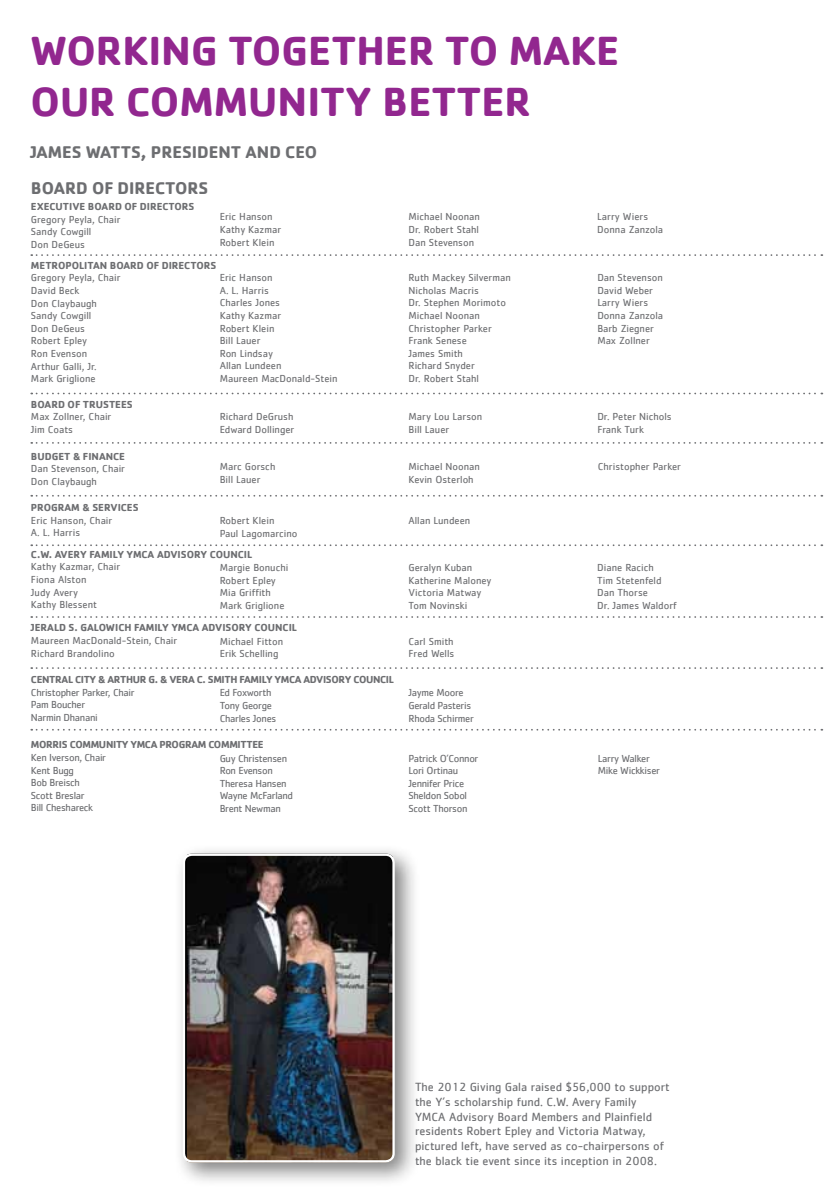
<style>
.page{position:relative;width:838px;height:1197px;background:#fff}
.page>*{position:absolute;margin:0;border:0;box-sizing:border-box;transform-origin:0 0}
.t1{font:700 42px "Cachet";color:#92278f}
.t2{font:700 17.5px "Cachet";color:#6d6e71}
.t3{font:12.25px/14.7px "Cachet";color:#6d6e71}
.t4{font:10.5px/12.6px "Cachet";color:#6d6e71}
.t5{font:10.5px/12.6px "Cachet";letter-spacing:-.03em;color:#6d6e71}
.t6{font:700 10.5px "Cachet";color:#6d6e71}
.t7{font:700 10.5px "Cachet";letter-spacing:-.03em;color:#6d6e71}
</style>
<div class="page">
<svg style="left:31px;top:254px;width:791px;height:2px"></svg>
<svg style="left:31px;top:393px;width:791px;height:1px"></svg>
<svg style="left:31px;top:442px;width:791px;height:2px"></svg>
<svg style="left:31px;top:495px;width:791px;height:2px"></svg>
<svg style="left:31px;top:544px;width:791px;height:2px"></svg>
<svg style="left:31px;top:616px;width:791px;height:2px"></svg>
<svg style="left:31px;top:667px;width:791px;height:2px"></svg>
<svg style="left:31px;top:729px;width:791px;height:2px"></svg>
<div style="left:173px;top:844px;width:247px;height:344px;background:#000;opacity:.5"></div>
<img style="left:187px;top:854px;width:206px;height:309px">
<div style="left:183px;top:854px;width:212px;height:309px;border:2px solid #fff;border-radius:8px"></div>
<h1 class="t1" style="left:30px;top:24px;width:141px">WORKING</h1>
<h1 class="t1" style="left:228px;top:24px;width:80px">TOGETHER</h1>
<h1 class="t1" style="left:445px;top:24px;width:170px">TO MAKE</h1>
<h1 class="t1" style="left:30px;top:74px;width:243px">OUR COMMUNIT</h1>
<h1 class="t1" style="left:345px;top:74px;width:62px">Y BETTER</h1>
<h2 class="t2" style="left:30px;top:141px;width:288px">JAMES WATTS, PRESIDENT AND CEO</h2>
<h2 class="t2" style="left:31px;top:176px;width:179px">BOARD OF DIRECTORS</h2>
<p class="t6" style="left:31px;top:200px;width:165px">EXECUTIVE BOARD OF DIRECTORS</p>
<p class="t4" style="left:31px;top:213px;width:91px">Gregory Peyla, Chair<br>Sandy Cowgill<br>Don DeGeus</p>
<p class="t4" style="left:220px;top:210px;width:63px">Eric Hanson<br>Kathy Kazmar<br>Robert Klein</p>
<p class="t4" style="left:408px;top:210px;width:73px;text-align:justify">Michael Noonan Dr. Robert Stahl Dan Stevenson</p>
<p class="t4" style="left:597px;top:210px;width:67px">Larry Wiers<br>Donna Zanzola</p>
<p class="t6" style="left:31px;top:259px;width:187px">METROPOLITAN BOARD OF DIRECTORS</p>
<p class="t4" style="left:31px;top:271px;width:91px">Gregory Peyla, Chair<br>David Beck<br>Don Claybaugh<br>Sandy Cowgill<br>Don DeGeus<br>Robert Epley<br>Ron Evenson<br>Arthur Galli, Jr.<br>Mark Griglione</p>
<p class="t4" style="left:409px;top:271px;width:104px">Ruth Mackey Silverman<br>Nicholas Macris<br>Dr. Stephen Morimoto<br>Michael Noonan<br>Christopher Parker<br>Frank Senese<br>James Smith<br>Richard Snyder<br>Dr. Robert Stahl</p>
<p class="t4" style="left:597px;top:271px;width:67px">Dan Stevenson<br>David Weber<br>Larry Wiers<br>Donna Zanzola<br>Barb Ziegner<br>Max Zollner</p>
<p class="t4" style="left:220px;top:271px;width:119px">Eric Hanson<br>A. L. Harris<br>Charles Jones<br>Kathy Kazmar<br>Robert Klein<br>Bill Lauer<br>Ron Lindsay<br>Allan Lundeen<br>Maureen MacDonald-Stein</p>
<p class="t6" style="left:31px;top:398px;width:103px">BOARD OF TRUSTEES</p>
<p class="t4" style="left:31px;top:410px;width:82px">Max Zollner, Chair<br>Jim Coats</p>
<p class="t4" style="left:409px;top:410px;width:75px">Mary Lou Larson<br>Bill Lauer</p>
<p class="t4" style="left:597px;top:410px;width:76px">Dr. Peter Nichols<br>Frank Turk</p>
<p class="t4" style="left:220px;top:410px;width:76px">Richard DeGrush<br>Edward Dollinger</p>
<p class="t6" style="left:31px;top:450px;width:96px">BUDGET &amp; FINANCE</p>
<p class="t4" style="left:31px;top:462px;width:96px">Dan Stevenson, Chair<br>Don Claybaugh</p>
<p class="t4" style="left:408px;top:460px;width:73px">Michael Noonan<br>Kevin Osterloh</p>
<p class="t6" style="left:31px;top:501px;width:109px">PROGRAM &amp; SERVICES</p>
<p class="t4" style="left:31px;top:514px;width:83px">Eric Hanson, Chair<br>A. L. Harris</p>
<p class="t4" style="left:598px;top:460px;width:85px">Christopher Parker</p>
<p class="t4" style="left:220px;top:460px;width:57px">Marc Gorsch<br>Bill Lauer</p>
<p class="t4" style="left:220px;top:514px;width:56px">Robert Klein</p>
<p class="t4" style="left:408px;top:514px;width:63px">Allan Lundeen</p>
<p class="t4" style="left:220px;top:527px;width:79px">Paul Lagomarcino</p>
<p class="t6" style="left:31px;top:547px;width:223px">C.W. AVERY FAMILY YMCA ADVISORY COUNCIL</p>
<p class="t4" style="left:31px;top:560px;width:91px">Kathy Kazmar, Chair<br>Fiona Alston<br>Judy Avery<br>Kathy Blessent</p>
<p class="t4" style="left:408px;top:561px;width:84px">Geralyn Kuban<br>Katherine Maloney<br>Victoria Matway<br>Tom Novinski</p>
<p class="t4" style="left:597px;top:561px;width:81px">Diane Racich<br>Tim Stetenfeld<br>Dan Thorse<br>Dr. James Waldorf</p>
<p class="t4" style="left:220px;top:561px;width:70px">Margie Bonuchi<br>Robert Epley<br>Mia Griffith<br>Mark Griglione</p>
<p class="t6" style="left:31px;top:621px;width:267px">JERALD S. GALOWICH FAMILY YMCA ADVISORY COUNCIL</p>
<p class="t4" style="left:31px;top:634px;width:148px">Maureen MacDonald-Stein, Chair<br>Richard Brandolino</p>
<p class="t4" style="left:408px;top:635px;width:47px">Carl Smith<br>Fred Wells</p>
<p class="t4" style="left:220px;top:635px;width:65px">Michael Fitton<br>Erik Schelling</p>
<p class="t7" style="left:31px;top:673px;width:364px">CENTRAL CITY &amp; ARTHUR G. &amp; VERA C. SMITH FAMILY YMCA ADVISORY COUNCIL</p>
<p class="t5" style="left:31px;top:686px;width:105px">Christopher Parker, Chair<br>Pam Boucher<br>Narmin Dhanani</p>
<p class="t5" style="left:409px;top:686px;width:67px">Jayme Moore<br>Gerald Pasteris<br>Rhoda Schirmer</p>
<p class="t5" style="left:220px;top:686px;width:58px">Ed Foxworth<br>Tony George<br>Charles Jones</p>
<p class="t7" style="left:31px;top:738px;width:54px">MORRIS COMM</p>
<p class="t7" style="left:99px;top:738px;width:124px">UNITY YMCA PROGRAM COMM</p>
<p class="t6" style="left:238px;top:738px;width:28px">ITTEE</p>
<p class="t5" style="left:31px;top:751px;width:77px">Ken Iverson, Chair<br>Kent Bugg<br>Bob Breisch<br>Scott Breslar<br>Bill Cheshareck</p>
<p class="t5" style="left:408px;top:752px;width:71px">Patrick O’Connor<br>Lori Ortinau<br>Jennifer Price<br>Sheldon Sobol<br>Scott Thorson</p>
<p class="t5" style="left:220px;top:752px;width:75px">Guy Christensen<br>Ron Evenson<br>Theresa Hansen<br>Wayne McFarland<br>Brent Newman</p>
<p class="t5" style="left:598px;top:752px;width:64px">Larry Walker<br>Mike Wickkiser</p>
<p class="t3" style="left:415px;top:1079px;width:256px">The 2012 Giving Gala raised $56,000 to support the Y’s scholarship fund. C.W. Avery Family YMCA Advisory Board Members and Plainfield residents Robert Epley and Victoria Matway, pictured left, have served as co-chairpersons of the black tie event since its inception in 2008.</p>
</div>
